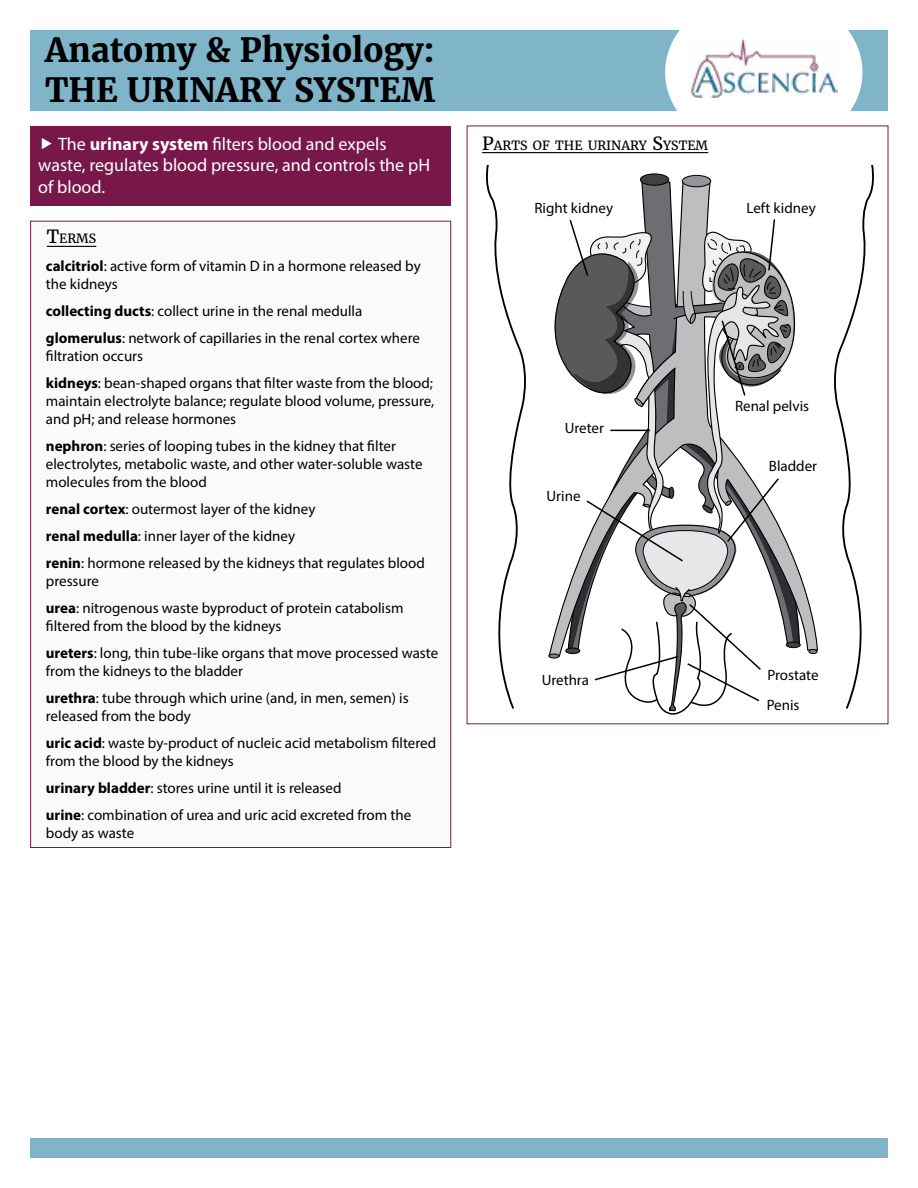
<style>
.page{position:relative;width:918px;height:1188px;background:#fff}
.page>*{position:absolute;margin:0;border:0;box-sizing:border-box;transform-origin:0 0}
.t1{font:700 33px/39.6px "Merriweather";color:#000}
.t2{font:18px/21.6px "Myriad Pro";color:#fff}
.t3{font:15px/27px "Myriad Pro";color:#000}
.t4{font:12.6px "Merriweather";color:#000}
.s1{font-weight:700}
.s2{font-size:18px}
</style>
<div class="page">
<div style="left:30px;top:30px;width:858px;height:41px;background:#80b4c8"></div>
<div style="left:30px;top:70px;width:858px;height:41px;background:#80b4c8"></div>
<div style="left:30px;top:1138px;width:858px;height:20px;background:#80b4c8"></div>
<div style="left:30px;top:221px;width:421px;height:627px;background:#f9fafb;border:1px solid #78184a"></div>
<hr style="left:47px;top:246px;width:49px;height:1px;background:#000">
<hr style="left:482px;top:152px;width:226px;height:1px;background:#000">
<svg style="left:641px;top:181px;width:177px;height:473px"></svg>
<div style="left:640px;top:174px;width:29px;height:11px;background:#414042;border-radius:50%"></div>
<div style="left:640px;top:174px;width:29px;height:12px;border:1px solid #000;border-radius:50%"></div>
<div style="left:682px;top:175px;width:29px;height:12px;background:#939598;border-radius:50%"></div>
<div style="left:682px;top:175px;width:29px;height:12px;border:1px solid #000;border-radius:50%"></div>
<svg style="left:486px;top:166px;width:40px;height:543px"></svg>
<svg style="left:834px;top:166px;width:40px;height:543px"></svg>
<div style="left:809px;top:649px;width:8px;height:5px;background:#808285;border-radius:50%"></div>
<div style="left:809px;top:649px;width:8px;height:5px;border:1px solid #000;border-radius:50%"></div>
<svg style="left:548px;top:218px;width:264px;height:497px"></svg>
<div style="left:31px;top:126px;width:420px;height:80px;background:#78184a"></div>
<svg style="left:665px;top:30px;width:198px;height:81px;background:#f1f7f9"></svg>
<img style="left:690px;top:39px;width:148px;height:59px">
<h1 class="t1" style="left:45px;top:30px;width:392px">Anatomy &amp; Physiology:<br>THE URINARY SYSTEM</h1>
<p class="t2" style="left:38px;top:133px;width:393px;text-indent:20px">The <span class="s1">urinary system</span> filters blood and expels waste, regulates blood pressure, and controls the pH of blood.</p>
<p class="t4" style="left:47px;top:230px;width:51px"><span class="s2">T</span>ERMS</p>
<p class="t3" style="left:46px;top:257px;width:376px;line-height:18px"><span class="s1">calcitriol</span>: active form of vitamin D in a hormone released by the kidneys</p>
<p class="t3" style="left:46px;top:297px;width:376px"><span class="s1">collecting ducts</span>: collect urine in the renal medulla <span class="s1">glomerulus</span>: network of capillaries in the renal cortex where</p>
<p class="t3" style="left:46px;top:342px;width:389px">filtration occurs<br><span class="s1">kidneys</span>: bean-shaped organs that filter waste from the blood;</p>
<p class="t3" style="left:46px;top:392px;width:390px;line-height:18px">maintain electrolyte balance; regulate blood volume, pressure, and pH; and release hormones</p>
<p class="t3" style="left:46px;top:437px;width:378px;line-height:18px"><span class="s1">nephron</span>: series of looping tubes in the kidney that filter electrolytes, metabolic waste, and other water-soluble waste molecules from the blood</p>
<p class="t3" style="left:46px;top:495px;width:381px"><span class="s1">renal cortex</span>: outermost layer of the kidney<br><span class="s1">renal medulla</span>: inner layer of the kidney<br><span class="s1">renin</span>: hormone released by the kidneys that regulates blood</p>
<p class="t3" style="left:46px;top:567px;width:359px">pressure<br><span class="s1">urea</span>: nitrogenous waste byproduct of protein catabolism</p>
<p class="t3" style="left:46px;top:612px;width:394px">filtered from the blood by the kidneys<br><span class="s1">ureters</span>: long, thin tube-like organs that move processed waste</p>
<p class="t3" style="left:46px;top:657px;width:364px">from the kidneys to the bladder<br><span class="s1">urethra</span>: tube through which urine (and, in men, semen) is</p>
<p class="t3" style="left:46px;top:702px;width:392px">released from the body<br><span class="s1">uric acid</span>: waste by-product of nucleic acid metabolism filtered</p>
<p class="t3" style="left:46px;top:747px;width:367px">from the blood by the kidneys<br><span class="s1">urinary bladder</span>: stores urine until it is released<br><span class="s1">urine</span>: combination of urea and uric acid excreted from the</p>
<p class="t3" style="left:46px;top:819px;width:90px">body as waste</p>
<p class="t4" style="left:482px;top:137px;width:228px"><span class="s2">P</span>ARTS OF THE URINARY <span class="s2">S</span>YSTEM</p>
<p class="t3" style="left:534px;top:194px;width:80px">Right kidney</p>
<p class="t3" style="left:747px;top:194px;width:71px">Left kidney</p>
<p class="t3" style="left:565px;top:415px;width:41px">Ureter</p>
<p class="t3" style="left:547px;top:482px;width:36px">Urine</p>
<p class="t3" style="left:735px;top:393px;width:76px">Renal pelvis</p>
<p class="t3" style="left:769px;top:453px;width:50px">Bladder</p>
<p class="t3" style="left:542px;top:666px;width:49px">Urethra</p>
<p class="t3" style="left:767px;top:660px;width:53px;line-height:30.5px">Prostate<br>Penis</p>
</div>
